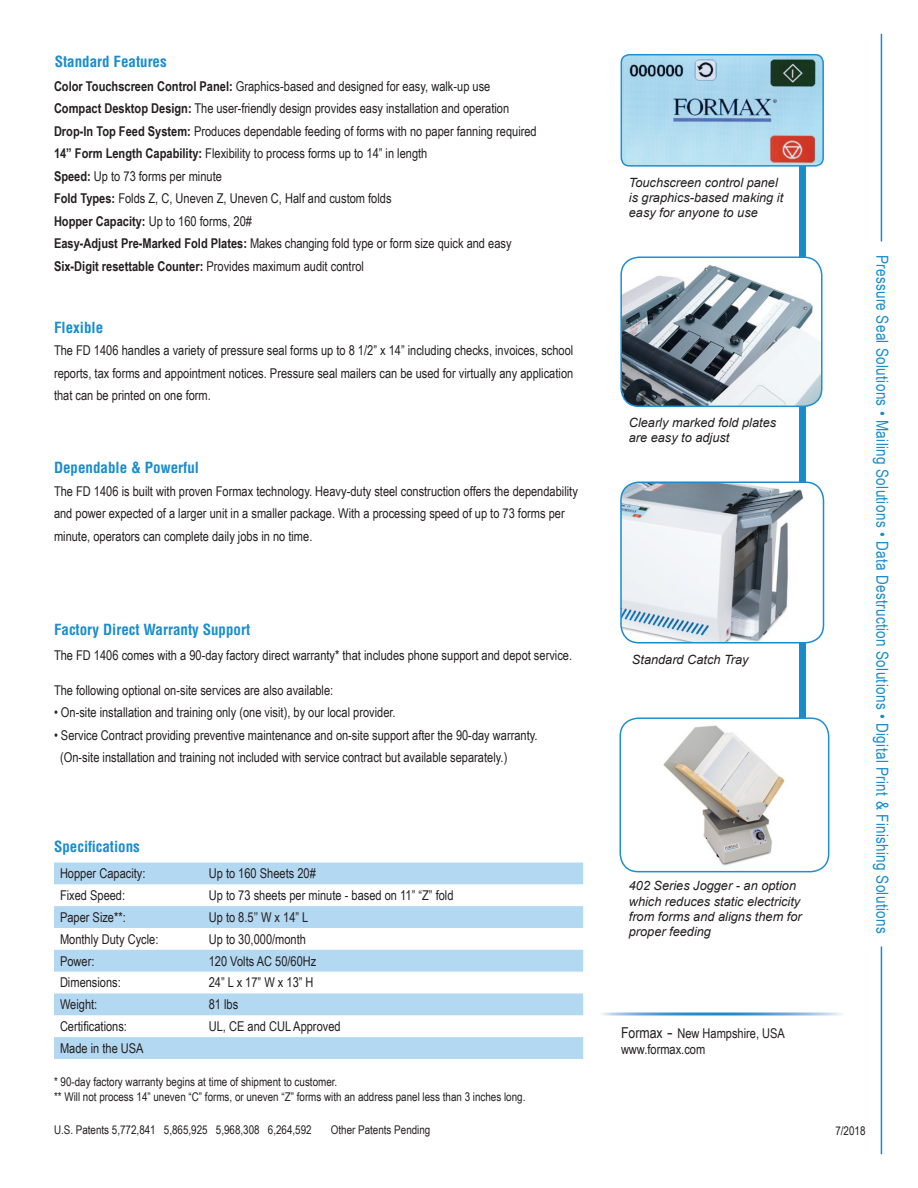
<style>
.page{position:relative;width:918px;height:1188px;background:#fff}
.page>*{position:absolute;margin:0;border:0;box-sizing:border-box;transform-origin:0 0}
.t1{font:16.5px "Arial Narrow";letter-spacing:.02em;color:#198ccd}
.t2{font:700 condensed 15px "Helvetica";color:#198ccd}
.t3{font:13.5px/22.5px "Arial Narrow";color:#231f20;text-align:justify}
.t4{font:700 13.5px "Arial Narrow";color:#231f20}
.t5{font:italic 12.75px/15.3px "Arial";color:#231f20}
.t6{font:12px "Arial Narrow";color:#231f20}
.s1{font-weight:700}
.s2{font-weight:400}
.s3{font-size:15px}
.s4{font-family:"Arial";font-size:16.5px}
</style>
<div class="page">
<div style="left:799px;top:155px;width:7px;height:570px;background:#198ccd"></div>
<div style="left:598px;top:1012px;width:246px;height:4px;border:2px solid #fff"></div>
<div style="left:620px;top:718px;width:209px;height:154px;background:#fff;border-radius:18px"></div>
<div style="left:619px;top:717px;width:210px;height:155px;border:2px solid #1d90d0;border-radius:18px"></div>
<img style="left:663px;top:725px;width:122px;height:141px">
<svg style="left:54px;top:862px;width:529px;height:197px;fill:#b3d8f1"></svg>
<img style="left:623px;top:259px;width:198px;height:147px">
<div style="left:620px;top:256px;width:203px;height:151px;border:2px solid #1d90d0;border-radius:18px"></div>
<hr style="left:881px;top:34px;width:1px;height:1120px;background:#198ccd">
<div style="left:864px;top:241px;width:35px;height:706px;background:#fff"></div>
<img style="left:621px;top:55px;width:200px;height:109px">
<div style="left:621px;top:54px;width:203px;height:113px;border:2px solid #1d90d0;border-radius:8px"></div>
<img style="left:621px;top:482px;width:203px;height:159px">
<div style="left:620px;top:482px;width:204px;height:162px;border:2px solid #198ccd;border-radius:18px"></div>
<p class="t2" style="left:55px;top:52px;width:114px">Standard Features</p>
<p class="t3" style="left:54px;top:74px;width:438px"><span class="s1">Color Touchscreen Control Panel:</span> Graphics-based and designed for easy, walk-up use</p>
<p class="t3" style="left:54px;top:97px;width:457px"><span class="s1">Compact Desktop Design:</span> The user-friendly design provides easy installation and operation</p>
<p class="t3" style="left:54px;top:119px;width:484px"><span class="s1">Drop-In Top Feed System:</span> Produces dependable feeding of forms with no paper fanning required</p>
<p class="t3" style="left:54px;top:142px;width:375px"><span class="s1">14” Form Length Capability:</span> Flexibility to process forms up to 14” in length</p>
<p class="t3" style="left:54px;top:164px;width:169px"><span class="s1">Speed:</span> Up to 73 forms per minute</p>
<p class="t3" style="left:54px;top:187px;width:339px"><span class="s1">Fold Types:</span> Folds Z, C, Uneven Z, Uneven C, Half and custom folds</p>
<p class="t3" style="left:54px;top:209px;width:200px"><span class="s1">Hopper Capacity:</span> Up to 160 forms, 20#</p>
<p class="t3" style="left:54px;top:232px;width:459px"><span class="s1">Easy-Adjust Pre-Marked Fold Plates:</span> Makes changing fold type or form size quick and easy</p>
<p class="t4" style="left:54px;top:256px;width:312px">Six-Digit resettable Counter: <span class="s2">Provides maximum audit control</span></p>
<p class="t2" style="left:54px;top:318px;width:51px">Flexible</p>
<p class="t3" style="left:54px;top:339px;width:521px">The FD 1406 handles a variety of pressure seal forms up to 8 1/2” x 14” including checks, invoices, school reports, tax forms and appointment notices. Pressure seal mailers can be used for virtually any application that can be printed on one form.</p>
<p class="t2" style="left:54px;top:459px;width:147px">Dependable &amp; Powerful</p>
<p class="t3" style="left:54px;top:479px;width:525px;text-align:left">The FD 1406 is built with proven Formax technology. Heavy-duty steel construction offers the dependability and power expected of a larger unit in a smaller package. With a processing speed of up to 73 forms per minute, operators can complete daily jobs in no time.</p>
<p class="t2" style="left:54px;top:620px;width:198px">Factory Direct Warranty Support</p>
<p class="t3" style="left:54px;top:644px;width:520px">The FD 1406 comes with a 90-day factory direct warranty* that includes phone support and depot service.</p>
<p class="t3" style="left:54px;top:678px;width:281px">The following optional on-site services are also available:</p>
<p class="t3" style="left:54px;top:701px;width:343px">• On-site installation and training only (one visit), by our local provider.</p>
<p class="t3" style="left:54px;top:723px;width:485px">• Service Contract providing preventive maintenance and on-site support after the 90-day warranty.</p>
<p class="t3" style="left:60px;top:746px;width:449px">(On-site installation and training not included with service contract but available separately.)</p>
<p class="t2" style="left:54px;top:837px;width:87px">Specifications</p>
<p class="t3" style="left:60px;top:862px;width:87px">Hopper Capacity:</p>
<p class="t3" style="left:209px;top:862px;width:109px">Up to 160 Sheets 20#</p>
<p class="t3" style="left:60px;top:884px;width:67px">Fixed Speed:</p>
<p class="t3" style="left:209px;top:884px;width:246px">Up to 73 sheets per minute - based on 11” “Z” fold</p>
<p class="t3" style="left:60px;top:905px;width:67px">Paper Size**:</p>
<p class="t3" style="left:209px;top:905px;width:101px">Up to 8.5’’ W x 14” L</p>
<p class="t3" style="left:60px;top:927px;width:100px">Monthly Duty Cycle:</p>
<p class="t3" style="left:209px;top:927px;width:99px">Up to 30,000/month</p>
<p class="t3" style="left:60px;top:949px;width:36px">Power:</p>
<p class="t3" style="left:209px;top:949px;width:109px">120 Volts AC 50/60Hz</p>
<p class="t3" style="left:60px;top:971px;width:62px">Dimensions:</p>
<p class="t3" style="left:209px;top:971px;width:106px">24” L x 17” W x 13” H</p>
<p class="t3" style="left:60px;top:993px;width:39px">Weight:</p>
<p class="t3" style="left:209px;top:993px;width:31px">81 lbs</p>
<p class="t3" style="left:60px;top:1015px;width:69px">Certifications:</p>
<p class="t3" style="left:209px;top:1015px;width:133px">UL, CE and CUL Approved</p>
<p class="t3" style="left:60px;top:1036px;width:85px">Made in the USA</p>
<p class="t6" style="left:54px;top:1073px;width:285px">* 90-day factory warranty begins at time of shipment to customer.</p>
<p class="t6" style="left:54px;top:1088px;width:473px">** Will not process 14” uneven “C” forms, or uneven “Z” forms with an address panel less than 3 inches long.</p>
<p class="t6" style="left:54px;top:1121px;width:259px">U.S. Patents 5,772,841 5,865,925 5,968,308 6,264,592</p>
<p class="t6" style="left:331px;top:1121px;width:101px">Other Patents Pending</p>
<p class="t5" style="left:629px;top:175px;width:151px">Touchscreen control panel</p>
<p class="t5" style="left:629px;top:190px;width:156px">is graphics-based making it easy for anyone to use</p>
<p class="t5" style="left:629px;top:415px;width:149px">Clearly marked fold plates are easy to adjust</p>
<p class="t5" style="left:632px;top:652px;width:118px">Standard Catch Tray</p>
<p class="t5" style="left:629px;top:878px;width:169px">402 Series Jogger - an option</p>
<p class="t5" style="left:629px;top:894px;width:174px;text-align:justify">which reduces static electricity from forms and aligns them for proper feeding</p>
<p class="t1" style="left:895px;top:255px;width:680px;rotate:90deg">Pressure Seal Solutions • Mailing Solutions • Data Destruction Solutions • Digital Print &amp; Finishing Solutions</p>
<p class="t3" style="left:621px;top:1022px;width:166px"><span class="s3">Formax</span> <span class="s4">-</span> New Hampshire, USA</p>
<p class="t3" style="left:621px;top:1038px;width:86px">www.formax.com</p>
<p class="t6" style="left:835px;top:1122px;width:32px">7/2018</p>
</div>
